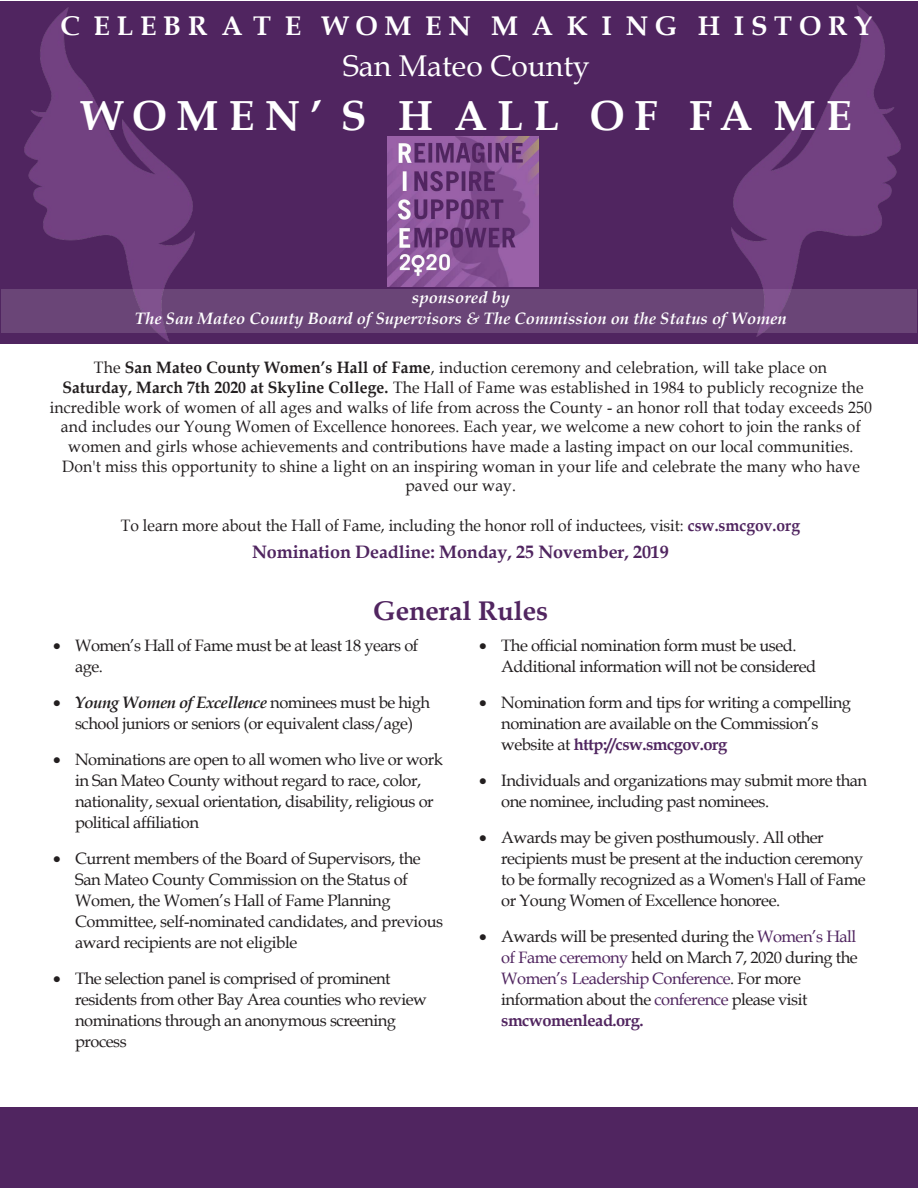
<style>
.page{position:relative;width:918px;height:1188px;background:#fff}
.page>*{position:absolute;margin:0;border:0;box-sizing:border-box;transform-origin:0 0}
.t1{font:700 42px "Book Antiqua";letter-spacing:.25em;color:#fff}
.t2{font:30px "Book Antiqua";color:#fff}
.t3{font:700 27px "Book Antiqua";letter-spacing:.25em;color:#fff}
.t4{font:700 27px "Book Antiqua";letter-spacing:-.005em;color:#512560}
.t5{font:700 18px "Book Antiqua";letter-spacing:-.005em;color:#502560}
.Bullet_01{font:16.5px/21px "Book Antiqua";letter-spacing:-.03em;color:#231f20}
.Bullet_01-2{font:16.5px/19.6px "Book Antiqua";letter-spacing:.01em;color:#231f20;text-align:center;scale:.95 1}
.Bullet_01-3{font:16.5px "Book Antiqua";color:#231f20;scale:.95 1}
.t6{font:italic 700 16.5px "Book Antiqua";color:#fff}
.t7{font:italic 700 16.5px "Book Antiqua";letter-spacing:.01em;color:#fff}
.s1{font-weight:700}
.s2{font-weight:700;color:#502560}
.s3{font-style:inherit}
.s4{font-weight:700;font-style:italic}
.s5{color:#502560}
.s6{font-weight:700;color:#512560}
</style>
<div class="page">
<div style="left:0;top:1px;width:918px;height:343px;background:#502560"></div>
<div style="left:1px;top:289px;width:916px;height:43px;background:#6a4577"></div>
<img style="left:731px;top:5px;width:169px;height:332px">
<img style="left:25px;top:8px;width:170px;height:333px">
<div style="left:0;top:1108px;width:918px;height:80px;background:#502560"></div>
<img style="left:388px;top:137px;width:150px;height:150px">
<h3 class="t3" style="left:60px;top:8px;width:814px">C ELEBR A T E WOM EN M A K I NG H ISTORY</h3>
<h2 class="t2" style="left:343px;top:44px;width:248px">San Mateo County</h2>
<h1 class="t1" style="left:81px;top:87px;width:772px">WOMEN’ S H ALL OF FA ME</h1>
<p class="t7" style="left:412px;top:286px;width:100px">sponsored by</p>
<p class="t6" style="left:135px;top:307px;width:653px">The San Mateo County Board of Supervisors &amp; The Commission on the Status of Women</p>
<p class="Bullet_01-2" style="left:50px;top:358px;width:867px">The <span class="s1">San Mateo County Women’s Hall of Fame</span>, induction ceremony and celebration, will take place on<br><span class="s1">Saturday, March 7th 2020 at Skyline College.</span> The Hall of Fame was established in 1984 to publicly recognize the incredible work of women of all ages and walks of life from across the County - an honor roll that today exceeds 250 and includes our Young Women of Excellence honorees. Each year, we welcome a new cohort to join the ranks of women and girls whose achievements and contributions have made a lasting impact on our local communities.<br>Don't miss this opportunity to shine a light on an inspiring woman in your life and celebrate the many who have paved our way.</p>
<p class="Bullet_01-3" style="left:121px;top:514px;width:716px">To learn more about the Hall of Fame, including the honor roll of inductees, visit: <span class="s2">csw.smcgov.org</span></p>
<p class="t5" style="left:252px;top:540px;width:418px">Nomination Deadline: Monday, <span class="s3">25</span> November, 2019</p>
<h3 class="t4" style="left:373px;top:592px;width:176px">General Rules</h3>
<p class="Bullet_01" style="left:75px;top:635px;width:345px;text-indent:-22px">• Women’s Hall of Fame must be at least 18 years of age.</p>
<p class="Bullet_01" style="left:53px;top:691px;width:379px;text-align:center">• <span class="s4">Young Women of Excellence</span> nominees must be high school juniors or seniors (or equivalent class/age)</p>
<p class="Bullet_01" style="left:75px;top:748px;width:369px;text-indent:-22px">• Nominations are open to all women who live or work in San Mateo County without regard to race, color, nationality, sexual orientation, disability, religious or political affiliation</p>
<p class="Bullet_01" style="left:75px;top:847px;width:370px;text-indent:-22px">• Current members of the Board of Supervisors, the San Mateo County Commission on the Status of Women, the Women’s Hall of Fame Planning Committee, self-nominated candidates, and previous award recipients are not eligible</p>
<p class="Bullet_01" style="left:75px;top:967px;width:353px;text-indent:-22px">• The selection panel is comprised of prominent residents from other Bay Area counties who review nominations through an anonymous screening process</p>
<p class="Bullet_01" style="left:501px;top:635px;width:316px;text-indent:-22px">• The official nomination form must be used.<br>Additional information will not be considered</p>
<p class="Bullet_01" style="left:501px;top:692px;width:351px;text-indent:-22px">• Nomination form and tips for writing a compelling nomination are available on the Commission’s website at <span class="s2">http://csw.smcgov.org</span></p>
<p class="Bullet_01" style="left:501px;top:770px;width:367px;text-indent:-22px">• Individuals and organizations may submit more than one nominee, including past nominees.</p>
<p class="Bullet_01" style="left:501px;top:827px;width:366px;text-indent:-22px">• Awards may be given posthumously. All other recipients must be present at the induction ceremony to be formally recognized as a Women's Hall of Fame or Young Women of Excellence honoree.</p>
<p class="Bullet_01" style="left:501px;top:926px;width:358px;text-indent:-22px">• Awards will be presented during the <span class="s5">Women’s Hall of Fame ceremony</span> held on March 7, 2020 during the <span class="s5">Women’s Leadership Conference</span>. For more information about the <span class="s5">conference</span> please visit <span class="s6">smcwomenlead.org.</span></p>
</div>
